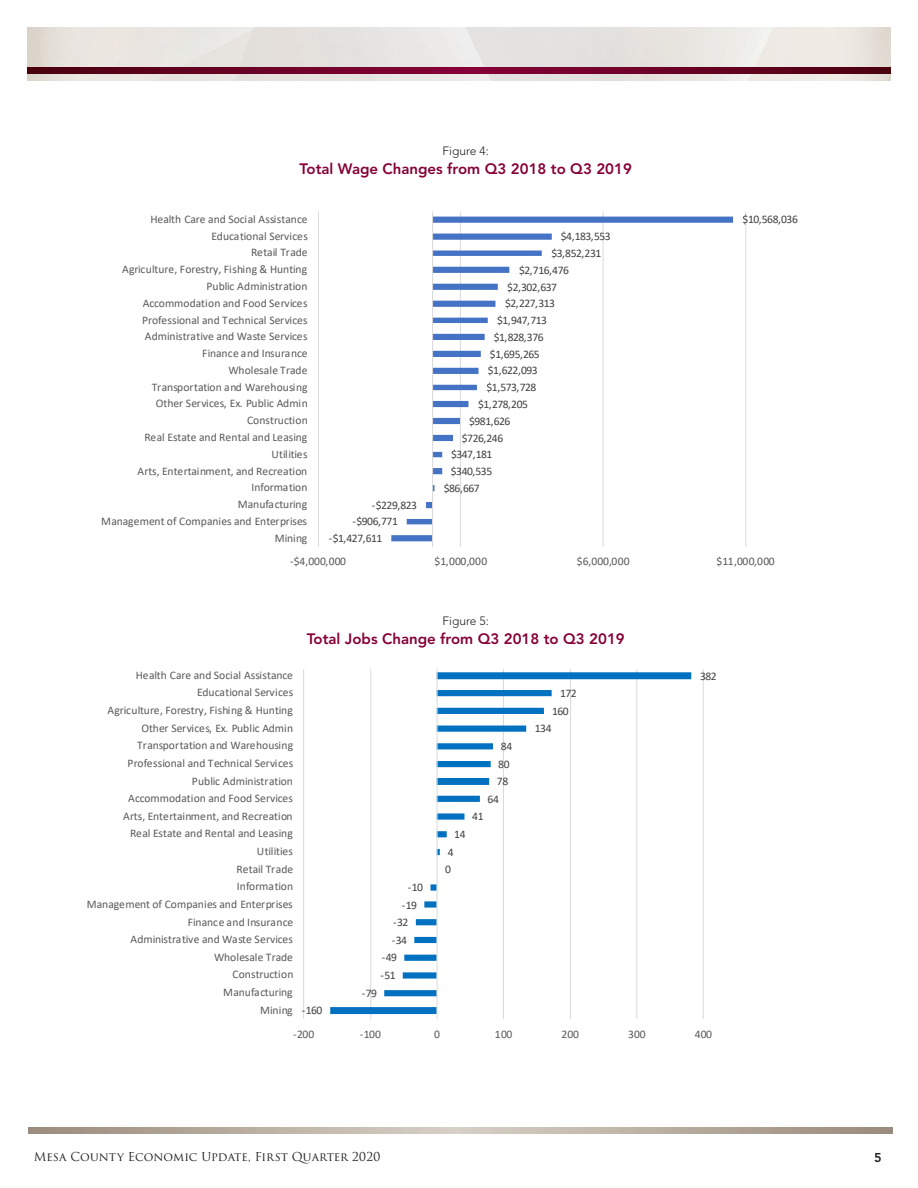
<style>
.page{position:relative;width:918px;height:1188px;background:#fff}
.page>*{position:absolute;margin:0;border:0;box-sizing:border-box;transform-origin:0 0}
.t1{font:800 15px "Avenir";color:#860037}
.t2{font:800 12.75px "Avenir";color:#231f20}
.t3{font:12px "Trajan Pro 3";color:#231f20}
.t4{font:300 12px "Avenir";color:#231f20}
.t5{font:11.55px/16.8px "Calibri";color:#595959;text-align:right}
.t6{font:11.55px/17.5px "Calibri";letter-spacing:-.04em;color:#404040}
.s1{color:#595959}
</style>
<div class="page">
<img style="left:27px;top:27px;width:864px;height:54px">
<svg style="left:27px;top:68px;width:864px;height:6px"></svg>
<svg style="left:28px;top:1128px;width:864px;height:6px"></svg>
<hr style="left:318px;top:212px;width:1px;height:335px;background:#d9d9d9">
<hr style="left:460px;top:212px;width:1px;height:335px;background:#d9d9d9">
<hr style="left:603px;top:212px;width:1px;height:335px;background:#d9d9d9">
<hr style="left:745px;top:212px;width:1px;height:335px;background:#d9d9d9">
<svg style="left:391px;top:217px;width:342px;height:324px"></svg>
<hr style="left:432px;top:212px;width:1px;height:335px;background:#d9d9d9">
<hr style="left:303px;top:670px;width:1px;height:349px;background:#d9d9d9">
<hr style="left:370px;top:670px;width:1px;height:349px;background:#d9d9d9">
<hr style="left:503px;top:670px;width:1px;height:349px;background:#d9d9d9">
<hr style="left:570px;top:670px;width:1px;height:349px;background:#d9d9d9">
<hr style="left:637px;top:670px;width:1px;height:349px;background:#d9d9d9">
<hr style="left:703px;top:670px;width:1px;height:349px;background:#d9d9d9">
<svg style="left:330px;top:672px;width:361px;height:342px"></svg>
<hr style="left:437px;top:670px;width:1px;height:349px;background:#d9d9d9">
<p class="t4" style="left:443px;top:143px;width:48px">Figure 4:</p>
<p class="t1" style="left:300px;top:160px;width:334px">Total Wage Changes from Q3 2018 to Q3 2019</p>
<p class="t6" style="left:743px;top:211px;width:57px">$10,568,036</p>
<p class="t5" style="left:101px;top:210px;width:208px">Health Care and Social Assistance<br>Educational Services<br>Retail Trade<br>Agriculture, Forestry, Fishing &amp; Hunting<br>Public Administration<br>Accommodation and Food Services<br>Professional and Technical Services<br>Administrative and Waste Services<br>Finance and Insurance<br>Wholesale Trade<br>Transportation and Warehousing<br>Other Services, Ex. Public Admin<br>Construction<br>Real Estate and Rental and Leasing<br>Utilities<br>Arts, Entertainment, and Recreation<br>Information<br>Manufacturing<br>Management of Companies and Enterprises<br>Mining</p>
<p class="t6" style="left:561px;top:227px;width:51px">$4,183,553</p>
<p class="t6" style="left:551px;top:244px;width:51px">$3,852,231</p>
<p class="t6" style="left:519px;top:261px;width:51px">$2,716,476</p>
<p class="t6" style="left:507px;top:278px;width:51px">$2,302,637</p>
<p class="t6" style="left:505px;top:294px;width:51px">$2,227,313</p>
<p class="t6" style="left:497px;top:311px;width:51px">$1,947,713</p>
<p class="t6" style="left:494px;top:328px;width:51px">$1,828,376</p>
<p class="t6" style="left:490px;top:345px;width:51px">$1,695,265</p>
<p class="t6" style="left:488px;top:362px;width:51px">$1,622,093</p>
<p class="t6" style="left:487px;top:378px;width:51px">$1,573,728</p>
<p class="t6" style="left:478px;top:395px;width:51px">$1,278,205</p>
<p class="t6" style="left:469px;top:412px;width:43px">$981,626</p>
<p class="t6" style="left:462px;top:429px;width:43px">$726,246</p>
<p class="t6" style="left:451px;top:445px;width:43px">$347,181</p>
<p class="t6" style="left:451px;top:462px;width:43px">$340,535</p>
<p class="t6" style="left:444px;top:479px;width:37px">$86,667</p>
<p class="t6" style="left:372px;top:496px;width:47px">-$229,823</p>
<p class="t6" style="left:353px;top:513px;width:47px">-$906,771</p>
<p class="t6" style="left:329px;top:529px;width:55px">-$1,427,611</p>
<p class="t5" style="left:290px;top:553px;width:58px">-$4,000,000</p>
<p class="t5" style="left:434px;top:553px;width:54px">$1,000,000</p>
<p class="t5" style="left:577px;top:553px;width:54px">$6,000,000</p>
<p class="t5" style="left:716px;top:553px;width:60px">$11,000,000</p>
<p class="t4" style="left:443px;top:614px;width:48px">Figure 5:</p>
<p class="t1" style="left:307px;top:630px;width:320px">Total Jobs Change from Q3 2018 to Q3 2019</p>
<p class="t5" style="left:87px;top:666px;width:208px;line-height:17.5px">Health Care and Social Assistance<br>Educational Services<br>Agriculture, Forestry, Fishing &amp; Hunting<br>Other Services, Ex. Public Admin<br>Transportation and Warehousing<br>Professional and Technical Services<br>Public Administration<br>Accommodation and Food Services<br>Arts, Entertainment, and Recreation<br>Real Estate and Rental and Leasing<br>Utilities<br>Retail Trade<br>Information<br>Management of Companies and Enterprises<br>Finance and Insurance<br>Administrative and Waste Services<br>Wholesale Trade<br>Construction<br>Manufacturing<br>Mining</p>
<p class="t6" style="left:293px;top:999px;width:31px;line-height:23.2px;text-indent:9px">-160 <span class="s1">-200</span></p>
<p class="t6" style="left:408px;top:878px;width:17px">-10</p>
<p class="t6" style="left:402px;top:896px;width:17px">-19</p>
<p class="t6" style="left:393px;top:913px;width:17px">-32</p>
<p class="t6" style="left:392px;top:931px;width:17px">-34</p>
<p class="t6" style="left:382px;top:949px;width:17px">-49</p>
<p class="t6" style="left:381px;top:966px;width:17px">-51</p>
<p class="t6" style="left:362px;top:984px;width:17px">-79</p>
<p class="t6" style="left:501px;top:737px;width:13px">84</p>
<p class="t6" style="left:498px;top:755px;width:13px">80</p>
<p class="t6" style="left:497px;top:772px;width:13px">78</p>
<p class="t6" style="left:488px;top:790px;width:13px">64</p>
<p class="t6" style="left:472px;top:808px;width:13px">41</p>
<p class="t6" style="left:454px;top:825px;width:13px">14</p>
<p class="t6" style="left:445px;top:843px;width:10px">4<br>0</p>
<p class="t6" style="left:552px;top:684px;width:26px;text-indent:8px">172<br>160</p>
<p class="t6" style="left:535px;top:719px;width:18px">134</p>
<p class="t6" style="left:700px;top:667px;width:18px">382</p>
<p class="t5" style="left:360px;top:1025px;width:23px">-100</p>
<p class="t5" style="left:434px;top:1025px;width:7px">0</p>
<p class="t5" style="left:495px;top:1025px;width:19px">100</p>
<p class="t5" style="left:561px;top:1025px;width:19px">200</p>
<p class="t5" style="left:628px;top:1025px;width:19px">300</p>
<p class="t5" style="left:695px;top:1025px;width:19px">400</p>
<p class="t3" style="left:34px;top:1148px;width:348px">Mesa County Economic Update, First Quarter 2020</p>
<p class="t2" style="left:874px;top:1150px;width:9px">5</p>
</div>
